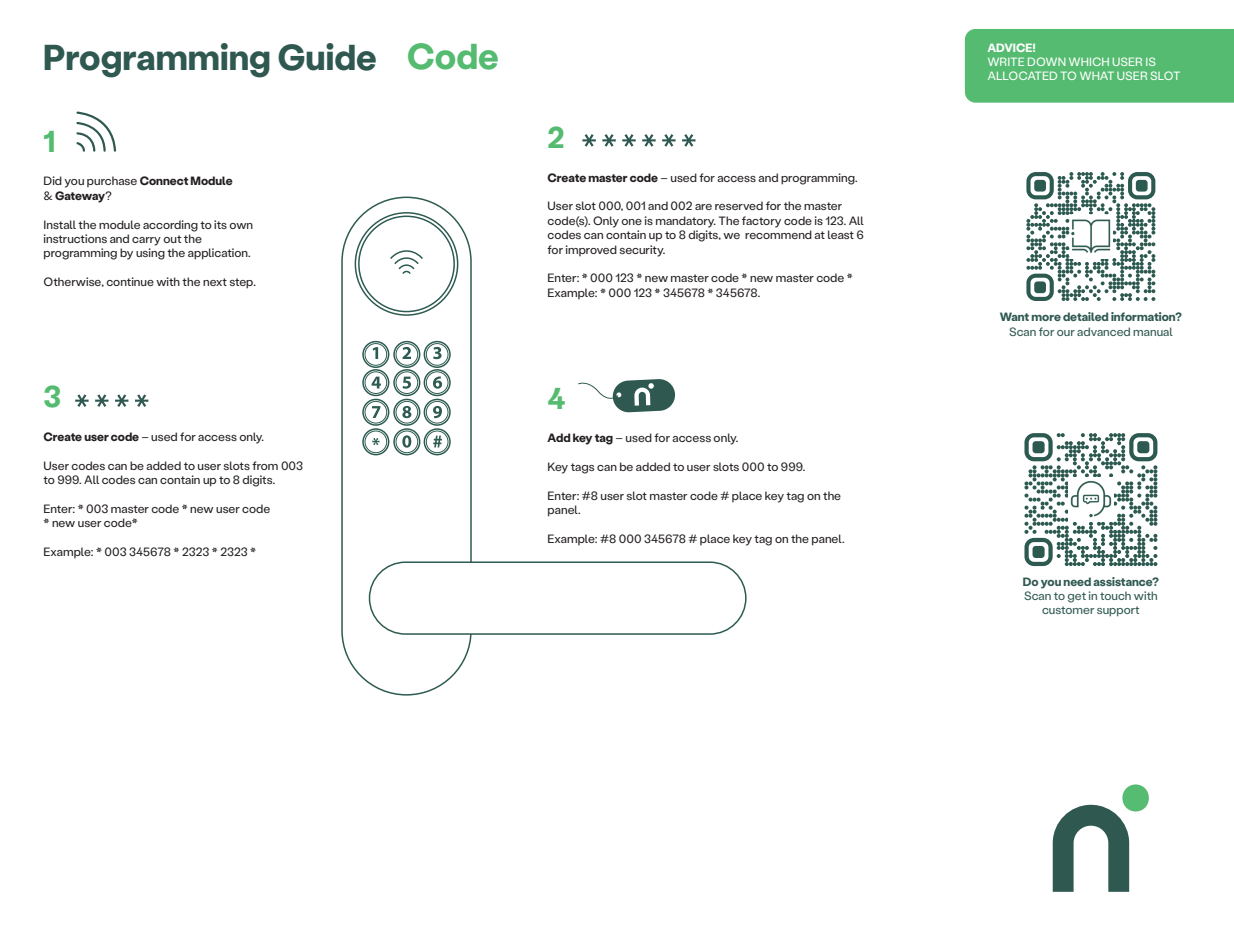
<style>
.page{position:relative;width:1234px;height:936px;background:#fff}
.page>*{position:absolute;margin:0;border:0;box-sizing:border-box;transform-origin:0 0}
.t1{font:700 36px "Stabil Grotesk";color:#2f5851}
.t2{font:700 36px "Stabil Grotesk";color:#54bb70}
.t3{font:700 30px "Stabil Grotesk";color:#54bb70}
.t4{font:12px/14.4px "Stabil Grotesk";color:#231f20}
.t5{font:12px/14.4px "Stabil Grotesk";color:#2f5851;text-align:center}
.t6{font:700 12px "Stabil Grotesk";color:#2f5851}
.t7{font:12px/14.4px "Stabil Grotesk";color:#fff}
.t8{font:700 12px/14.4px "Stabil Grotesk";letter-spacing:-.015em;color:#231f20}
.t9{font:700 12px "Stabil Grotesk";color:#fff}
.s1{font-weight:400}
.s2{font-weight:700}
</style>
<div class="page">
<div style="left:964px;top:29px;width:269px;height:74px;background:#54bb70"></div>
<div style="left:341px;top:196px;width:130px;height:499px;border:2px solid #2d5b51;border-radius:64px"></div>
<div style="left:369px;top:562px;width:376px;height:72px;background:#fff;border-radius:36px"></div>
<div style="left:368px;top:561px;width:378px;height:73px;border:2px solid #2d5b51;border-radius:36px"></div>
<svg style="left:76px;top:112px;width:40px;height:40px"></svg>
<svg style="left:582px;top:134px;width:13px;height:13px"></svg>
<svg style="left:602px;top:134px;width:13px;height:13px"></svg>
<svg style="left:622px;top:134px;width:13px;height:13px"></svg>
<svg style="left:642px;top:134px;width:13px;height:13px"></svg>
<svg style="left:662px;top:134px;width:13px;height:13px"></svg>
<svg style="left:682px;top:134px;width:13px;height:13px"></svg>
<svg style="left:75px;top:394px;width:14px;height:13px"></svg>
<svg style="left:95px;top:394px;width:13px;height:13px"></svg>
<svg style="left:115px;top:394px;width:13px;height:13px"></svg>
<svg style="left:135px;top:394px;width:13px;height:13px"></svg>
<svg style="left:578px;top:379px;width:97px;height:33px"></svg>
<div style="left:1122px;top:784px;width:26px;height:27px;background:#55bc71;border-radius:50%"></div>
<svg style="left:1052px;top:804px;width:76px;height:87px"></svg>
<svg style="left:390px;top:250px;width:33px;height:24px"></svg>
<div style="left:354px;top:212px;width:104px;height:104px;border:2px solid #2d5b51;border-radius:50%"></div>
<div style="left:358px;top:215px;width:97px;height:97px;border:2px solid #2d5b51;border-radius:50%"></div>
<div style="left:364px;top:343px;width:23px;height:22px;border:1px solid #2d5b51;border-radius:50%"></div>
<div style="left:362px;top:341px;width:27px;height:27px;border:2px solid #2d5b51;border-radius:50%"></div>
<div style="left:395px;top:343px;width:23px;height:22px;border:1px solid #2d5b51;border-radius:50%"></div>
<div style="left:393px;top:341px;width:27px;height:27px;border:2px solid #2d5b51;border-radius:50%"></div>
<div style="left:426px;top:343px;width:22px;height:22px;border:1px solid #2d5b51;border-radius:50%"></div>
<div style="left:423px;top:341px;width:27px;height:27px;border:2px solid #2d5b51;border-radius:50%"></div>
<div style="left:364px;top:371px;width:23px;height:23px;border:1px solid #2d5b51;border-radius:50%"></div>
<div style="left:362px;top:369px;width:27px;height:27px;border:2px solid #2d5b51;border-radius:50%"></div>
<div style="left:395px;top:371px;width:23px;height:23px;border:1px solid #2d5b51;border-radius:50%"></div>
<div style="left:393px;top:369px;width:27px;height:27px;border:2px solid #2d5b51;border-radius:50%"></div>
<div style="left:426px;top:371px;width:22px;height:23px;border:1px solid #2d5b51;border-radius:50%"></div>
<div style="left:423px;top:369px;width:27px;height:27px;border:2px solid #2d5b51;border-radius:50%"></div>
<div style="left:364px;top:401px;width:23px;height:22px;border:1px solid #2d5b51;border-radius:50%"></div>
<div style="left:362px;top:398px;width:27px;height:28px;border:2px solid #2d5b51;border-radius:50%"></div>
<div style="left:395px;top:401px;width:23px;height:22px;border:1px solid #2d5b51;border-radius:50%"></div>
<div style="left:393px;top:398px;width:27px;height:28px;border:2px solid #2d5b51;border-radius:50%"></div>
<div style="left:426px;top:401px;width:22px;height:22px;border:1px solid #2d5b51;border-radius:50%"></div>
<div style="left:423px;top:398px;width:27px;height:28px;border:2px solid #2d5b51;border-radius:50%"></div>
<div style="left:364px;top:430px;width:23px;height:23px;border:1px solid #2d5b51;border-radius:50%"></div>
<div style="left:362px;top:428px;width:27px;height:27px;border:2px solid #2d5b51;border-radius:50%"></div>
<div style="left:395px;top:430px;width:23px;height:23px;border:1px solid #2d5b51;border-radius:50%"></div>
<div style="left:393px;top:428px;width:27px;height:27px;border:2px solid #2d5b51;border-radius:50%"></div>
<div style="left:426px;top:430px;width:22px;height:23px;border:1px solid #2d5b51;border-radius:50%"></div>
<div style="left:423px;top:428px;width:27px;height:27px;border:2px solid #2d5b51;border-radius:50%"></div>
<svg style="left:372px;top:347px;width:6px;height:12px"></svg>
<svg style="left:402px;top:347px;width:9px;height:12px"></svg>
<svg style="left:433px;top:347px;width:8px;height:12px"></svg>
<svg style="left:371px;top:376px;width:10px;height:12px"></svg>
<svg style="left:402px;top:376px;width:9px;height:12px"></svg>
<svg style="left:433px;top:376px;width:9px;height:12px"></svg>
<svg style="left:372px;top:406px;width:8px;height:12px"></svg>
<svg style="left:402px;top:406px;width:9px;height:12px"></svg>
<svg style="left:433px;top:406px;width:9px;height:12px"></svg>
<svg style="left:372px;top:438px;width:7px;height:7px"></svg>
<svg style="left:402px;top:435px;width:9px;height:12px"></svg>
<svg style="left:433px;top:435px;width:9px;height:12px"></svg>
<svg style="left:1024px;top:433px;width:133px;height:133px"></svg>
<img style="left:1068px;top:477px;width:44px;height:44px">
<svg style="left:1026px;top:172px;width:129px;height:129px"></svg>
<img style="left:1068px;top:215px;width:44px;height:43px">
<h1 class="t1" style="left:43px;top:33px;width:335px">Programming Guide</h1>
<p class="t9" style="left:987px;top:39px;width:50px">ADVICE!</p>
<h1 class="t2" style="left:407px;top:32px;width:93px">Code</h1>
<p class="t7" style="left:987px;top:54px;width:195px">WRITE DOWN WHICH USER IS<br>ALLOCATED TO WHAT USER SLOT</p>
<h2 class="t3" style="left:44px;top:120px;width:13px">1</h2>
<p class="t8" style="left:44px;top:173px;width:191px"><span class="s1">Did you purchase</span> Connect Module <span class="s1">&amp;</span> Gateway<span class="s1">?</span></p>
<p class="t4" style="left:44px;top:216px;width:211px">Install the module according to its own instructions and carry out the programming by using the application.</p>
<p class="t4" style="left:44px;top:274px;width:214px">Otherwise, continue with the next step.</p>
<h2 class="t3" style="left:44px;top:376px;width:19px">3</h2>
<p class="t4" style="left:44px;top:429px;width:222px"><span class="s2">Create user code</span> – used for access only.</p>
<p class="t4" style="left:44px;top:458px;width:261px">User codes can be added to user slots from 003 to 999. All codes can contain up to 8 digits.</p>
<p class="t4" style="left:44px;top:501px;width:228px">Enter: * 003 master code * new user code * new user code*</p>
<p class="t4" style="left:44px;top:544px;width:214px">Example: * 003 345678 * 2323 * 2323 *</p>
<h2 class="t3" style="left:547px;top:117px;width:19px">2</h2>
<p class="t4" style="left:547px;top:169px;width:311px"><span class="s2">Create master code</span> – used for access and programming.</p>
<p class="t4" style="left:547px;top:198px;width:318px">User slot 000, 001 and 002 are reserved for the master code(s). Only one is mandatory. The factory code is 123. All codes can contain up to 8 digits, we recommend at least 6 for improved security.</p>
<p class="t4" style="left:547px;top:270px;width:307px">Enter: * 000 123 * new master code * new master code *<br>Example: * 000 123 * 345678 * 345678.</p>
<h2 class="t3" style="left:547px;top:377px;width:20px">4</h2>
<p class="t4" style="left:547px;top:430px;width:192px"><span class="s2">Add key tag</span> – used for access only.</p>
<p class="t4" style="left:547px;top:459px;width:259px">Key tags can be added to user slots 000 to 999.</p>
<p class="t4" style="left:547px;top:488px;width:295px">Enter: #8 user slot master code # place key tag on the panel.</p>
<p class="t4" style="left:547px;top:531px;width:298px">Example: #8 000 345678 # place key tag on the panel.</p>
<p class="t6" style="left:999px;top:309px;width:184px">Want more detailed information?</p>
<p class="t5" style="left:1008px;top:324px;width:165px">Scan for our advanced manual</p>
<p class="t6" style="left:1022px;top:573px;width:138px">Do you need assistance?</p>
<p class="t5" style="left:1023px;top:588px;width:135px">Scan to get in touch with customer support</p>
</div>
